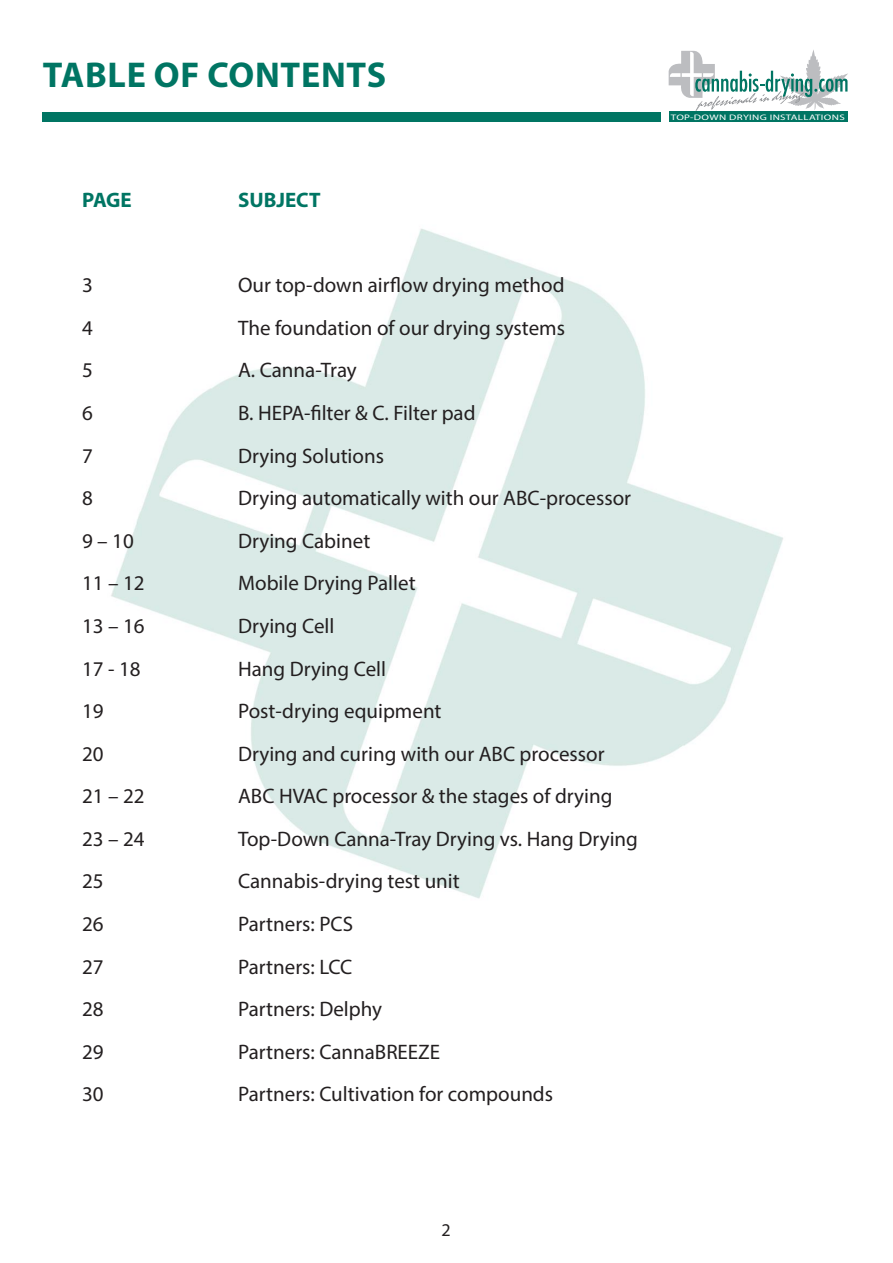
<style>
.page{position:relative;width:893px;height:1263px;background:#fff}
.page>*{position:absolute;margin:0;border:0;box-sizing:border-box;transform-origin:0 0}
.t1{font:700 36px "Myriad Pro";letter-spacing:.02em;color:#007563}
.t2{font:21px "Myriad Pro";color:#231f20}
.t3{font:700 21px "Myriad Pro";color:#007563}
.t4{font:18px "Myriad Pro";color:#231f20}
.t5{font:7.95px "Myriad Pro";letter-spacing:.03em;color:#fff;scale:1.37 1}
</style>
<div class="page">
<img style="left:111px;top:229px;width:672px;height:670px">
<div style="left:669px;top:112px;width:178px;height:10px;background:#007563"></div>
<svg style="left:669px;top:50px;width:179px;height:61px"></svg>
<div style="left:43px;top:112px;width:618px;height:10px;background:#007563"></div>
<p class="t1" style="left:43px;top:52px;width:345px">TABLE OF CONTENTS</p>
<p class="t3" style="left:82px;top:186px;width:51px">PAGE</p>
<p class="t3" style="left:238px;top:186px;width:84px">SUBJECT</p>
<p class="t2" style="left:82px;top:272px;width:12px">3</p>
<p class="t2" style="left:238px;top:272px;width:328px">Our top-down airflow drying method</p>
<p class="t2" style="left:82px;top:315px;width:12px">4</p>
<p class="t2" style="left:238px;top:315px;width:328px">The foundation of our drying systems</p>
<p class="t2" style="left:82px;top:357px;width:12px">5</p>
<p class="t2" style="left:238px;top:357px;width:120px">A. Canna-Tray</p>
<p class="t2" style="left:82px;top:400px;width:12px">6</p>
<p class="t2" style="left:238px;top:400px;width:239px">B. HEPA-filter &amp; C. Filter pad</p>
<p class="t2" style="left:82px;top:443px;width:12px">7</p>
<p class="t2" style="left:238px;top:443px;width:147px">Drying Solutions</p>
<p class="t2" style="left:82px;top:485px;width:12px">8</p>
<p class="t2" style="left:238px;top:485px;width:394px">Drying automatically with our ABC-processor</p>
<p class="t2" style="left:82px;top:528px;width:53px">9 – 10</p>
<p class="t2" style="left:238px;top:528px;width:134px">Drying Cabinet</p>
<p class="t2" style="left:82px;top:570px;width:64px">11 – 12</p>
<p class="t2" style="left:238px;top:570px;width:179px">Mobile Drying Pallet</p>
<p class="t2" style="left:82px;top:613px;width:64px">13 – 16</p>
<p class="t2" style="left:238px;top:613px;width:98px">Drying Cell</p>
<p class="t2" style="left:82px;top:655px;width:60px">17 - 18</p>
<p class="t2" style="left:238px;top:655px;width:150px">Hang Drying Cell</p>
<p class="t2" style="left:82px;top:698px;width:23px">19</p>
<p class="t2" style="left:238px;top:698px;width:205px">Post-drying equipment</p>
<p class="t2" style="left:82px;top:741px;width:23px">20</p>
<p class="t2" style="left:238px;top:741px;width:368px">Drying and curing with our ABC processor</p>
<p class="t2" style="left:82px;top:783px;width:64px">21 – 22</p>
<p class="t2" style="left:238px;top:783px;width:376px">ABC HVAC processor &amp; the stages of drying</p>
<p class="t2" style="left:82px;top:826px;width:64px">23 – 24</p>
<p class="t2" style="left:238px;top:826px;width:401px">Top-Down Canna-Tray Drying vs. Hang Drying</p>
<p class="t2" style="left:82px;top:868px;width:23px">25</p>
<p class="t2" style="left:238px;top:868px;width:223px">Cannabis-drying test unit</p>
<p class="t2" style="left:82px;top:911px;width:23px">26</p>
<p class="t2" style="left:238px;top:911px;width:116px">Partners: PCS</p>
<p class="t2" style="left:82px;top:954px;width:23px">27</p>
<p class="t2" style="left:238px;top:954px;width:116px">Partners: LCC</p>
<p class="t2" style="left:82px;top:996px;width:23px">28</p>
<p class="t2" style="left:238px;top:996px;width:145px">Partners: Delphy</p>
<p class="t2" style="left:82px;top:1039px;width:23px">29</p>
<p class="t2" style="left:238px;top:1039px;width:204px">Partners: CannaBREEZE</p>
<p class="t2" style="left:82px;top:1081px;width:23px">30</p>
<p class="t2" style="left:238px;top:1081px;width:316px">Partners: Cultivation for compounds</p>
<p class="t5" style="left:671px;top:112px;width:128px">TOP-DOWN DRYING INSTALLATIONS</p>
<p class="t4" style="left:441px;top:1219px;width:11px">2</p>
</div>
